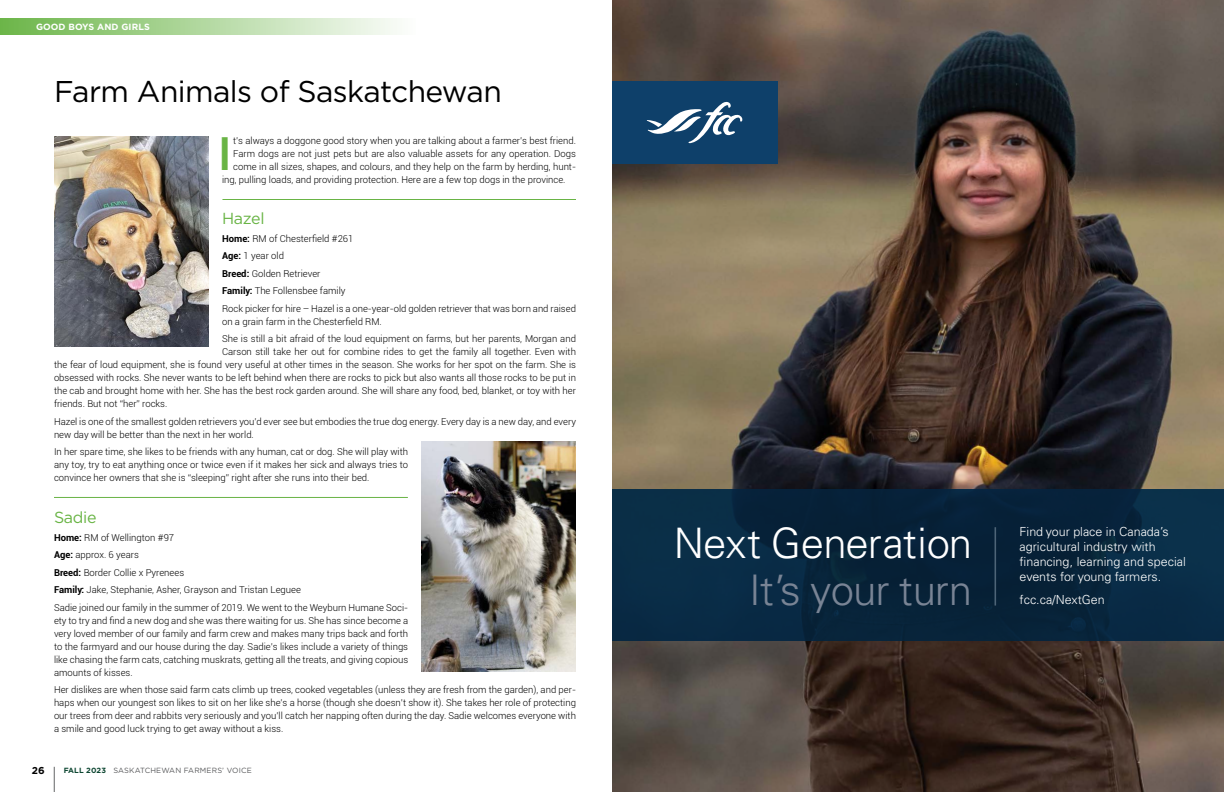
<style>
.page{position:relative;width:1224px;height:792px;background:#fff}
.page>*{position:absolute;margin:0;border:0;box-sizing:border-box;transform-origin:0 0}
.t1{font:500 46.6px "Gotham";color:#69b445}
.t2{font:300 42px "Univers LT Pro 45";letter-spacing:-.015em;color:#fff}
.t3{font:300 42px "Univers LT Pro 45";letter-spacing:-.02em;color:#798495}
.t4{font:30px "Gotham";letter-spacing:-.02em;color:#000}
.t5{font:16px "Gotham";letter-spacing:-.02em;color:#69b445}
.t6{font:300 12.5px/15px "Univers LT Pro 45";color:#fff}
.t7{font:700 10px "Gotham";color:#000}
.t8{font:300 9.5px/13px "Roboto";color:#000}
.t9{font:700 9px "Gotham";letter-spacing:.01em;color:#fff}
.t10{font:7.5px "Gotham";letter-spacing:.02em;color:#58595b}
.s1{font-weight:700}
.s2{font-weight:700;color:#0e4732}
</style>
<div class="page">
<svg style="left:54px;top:767px;width:1px;height:25px"></svg>
<div style="left:0;top:18px;width:415px;height:17px;background:linear-gradient(to right,#6cb549,#fdfefc)"></div>
<hr style="left:222px;top:199px;width:354px;height:1px;background:#69b445">
<img style="left:54px;top:137px;width:155px;height:209px">
<img style="left:422px;top:441px;width:154px;height:230px">
<hr style="left:54px;top:497px;width:354px;height:1px;background:#69b445">
<img style="left:612px;top:0;width:612px;height:792px">
<div style="left:612px;top:489px;width:612px;height:152px;background:linear-gradient(to right,#082840,#08263d)"></div>
<hr style="left:995px;top:527px;width:1px;height:79px;background:#4d6477">
<div style="left:612px;top:81px;width:165px;height:83px;background:#0e406a"></div>
<svg style="left:647px;top:102px;width:96px;height:41px"></svg>
<p class="t9" style="left:36px;top:22px;width:115px">GOOD BOYS AND GIRLS</p>
<h3 class="t4" style="left:54px;top:72px;width:449px">Farm Animals of Saskatchewan</h3>
<h1 class="t1" style="left:218px;top:127px;width:16px">I</h1>
<p class="t8" style="left:233px;top:133px;width:344px">t’s always a doggone good story when you are talking about a farmer’s best friend.</p>
<p class="t8" style="left:233px;top:146px;width:344px">Farm dogs are not just pets but are also valuable assets for any operation. Dogs</p>
<p class="t8" style="left:233px;top:159px;width:344px">come in all sizes, shapes, and colours, and they help on the farm by herding, hunt-</p>
<p class="t8" style="left:222px;top:172px;width:345px">ing, pulling loads, and providing protection. Here are a few top dogs in the province.</p>
<h3 class="t5" style="left:222px;top:208px;width:44px">Hazel</h3>
<p class="t8" style="left:222px;top:229px;width:355px;line-height:17.5px"><span class="s1">Home:</span> RM of Chesterfield #261<br><span class="s1">Age:</span> 1 year old<br><span class="s1">Breed:</span> Golden Retriever<br><span class="s1">Family:</span> The Follensbee family<br>Rock picker for hire – Hazel is a one-year-old golden retriever that was born and raised</p>
<p class="t8" style="left:222px;top:312px;width:355px;line-height:17.5px">on a grain farm in the Chesterfield RM.<br>She is still a bit afraid of the loud equipment on farms, but her parents, Morgan and</p>
<p class="t8" style="left:54px;top:345px;width:524px;text-align:justify;text-indent:168px">Carson still take her out for combine rides to get the family all together. Even with the fear of loud equipment, she is found very useful at other times in the season. She works for her spot on the farm. She is obsessed with rocks. She never wants to be left behind when there are rocks to pick but also wants all those rocks to be put in the cab and brought home with her. She has the best rock garden around. She will share any food, bed, blanket, or toy with her friends. But not “her” rocks.</p>
<p class="t8" style="left:54px;top:415px;width:524px">Hazel is one of the smallest golden retrievers you’d ever see but embodies the true dog energy. Every day is a new day, and every new day will be better than the next in her world.</p>
<p class="t8" style="left:54px;top:445px;width:356px;text-align:justify">In her spare time, she likes to be friends with any human, cat or dog. She will play with any toy, try to eat anything once or twice even if it makes her sick and always tries to convince her owners that she is “sleeping” right after she runs into their bed.</p>
<h3 class="t5" style="left:54px;top:507px;width:44px">Sadie</h3>
<p class="t8" style="left:54px;top:528px;width:356px;line-height:17.5px"><span class="s1">Home:</span> RM of Wellington #97<br><span class="s1">Age:</span> approx. 6 years<br><span class="s1">Breed:</span> Border Collie x Pyrenees<br><span class="s1">Family:</span> Jake, Stephanie, Asher, Grayson and Tristan Leguee<br>Sadie joined our family in the summer of 2019. We went to the Weyburn Humane Soci-</p>
<p class="t8" style="left:54px;top:613px;width:356px;text-align:justify">ety to try and find a new dog and she was there waiting for us. She has since become a very loved member of our family and farm crew and makes many trips back and forth to the farmyard and our house during the day. Sadie’s likes include a variety of things like chasing the farm cats, catching muskrats, getting all the treats, and giving copious amounts of kisses.</p>
<p class="t8" style="left:54px;top:683px;width:524px;text-align:justify">Her dislikes are when those said farm cats climb up trees, cooked vegetables (unless they are fresh from the garden), and per&shy;haps when our youngest son likes to sit on her like she’s a horse (though she doesn’t show it). She takes her role of protecting our trees from deer and rabbits very seriously and you’ll catch her napping often during the day. Sadie welcomes everyone with a smile and good luck trying to get away without a kiss.</p>
<p class="t7" style="left:32px;top:765px;width:14px">26</p>
<p class="t10" style="left:64px;top:766px;width:189px"><span class="s2">FALL 2023</span> SASKATCHEWAN FARMERS’ VOICE</p>
<h2 class="t2" style="left:674px;top:515px;width:300px">Next Generation</h2>
<h2 class="t3" style="left:749px;top:562px;width:225px">It’s your turn</h2>
<h3 class="t6" style="left:1020px;top:524px;width:168px">Find your place in Canada’s agricultural industry with financing, learning and special events for young farmers.</h3>
<h3 class="t6" style="left:1020px;top:592px;width:87px">fcc.ca/NextGen</h3>
</div>
